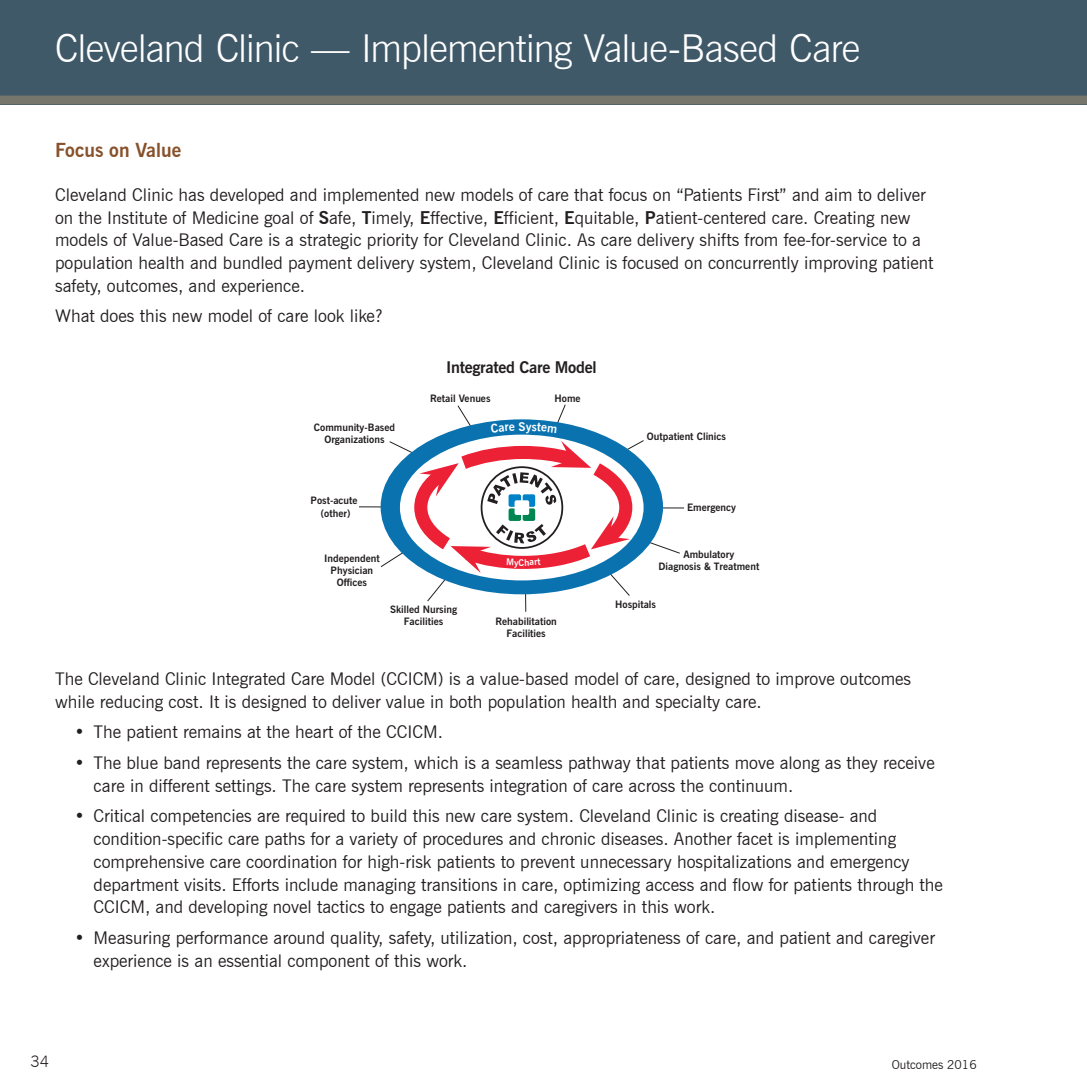
<style>
.page{position:relative;width:1087px;height:1087px;background:#fff}
.page>*{position:absolute;margin:0;border:0;box-sizing:border-box;transform-origin:0 0}
.t1{font:300 38.5px "News Gothic BT";letter-spacing:-.02em;color:#fff}
.t2{font:700 19.25px "News Gothic BT";color:#87512b}
.t3{font:17.5px/22.8px "News Gothic BT";color:#231f20}
.t4{font:700 16.28px "News Gothic BT";letter-spacing:-.015em;color:#231f20}
.t5{font:300 15.75px "News Gothic BT";color:#231f20}
.t6{font:12.25px "News Gothic BT";color:#231f20}
.t7{font:700 12.08px "News Gothic BT";color:#fff}
.t8{font:700 10.15px/12.2px "News Gothic BT";color:#231f20;text-align:center}
.s1{font-weight:700}
</style>
<div class="page">
<div style="left:0;top:0;width:1087px;height:104px;background:#405968"></div>
<svg style="left:359px;top:404px;width:325px;height:208px"></svg>
<div style="left:381px;top:419px;width:282px;height:175px;background:#0a73af;border-radius:50%"></div>
<div style="left:400px;top:435px;width:243px;height:145px;background:#fff;border-radius:50%"></div>
<div style="left:0;top:96px;width:1087px;height:8px;background:#77766c"></div>
<svg style="left:408px;top:439px;width:231px;height:136px"></svg>
<h1 class="t1" style="left:55px;top:25px;width:806px">Cleveland Clinic — Implementing Value-Based Care</h1>
<h1 class="t1" style="left:55px;top:25px;width:178px">Innovations</h1>
<p class="t2" style="left:55px;top:139px;width:128px">Focus on Value</p>
<p class="t3" style="left:55px;top:183px;width:880px">Cleveland Clinic has developed and implemented new models of care that focus on “Patients First” and aim to deliver on the Institute of Medicine goal of <span class="s1">S</span>afe, <span class="s1">T</span>imely, <span class="s1">E</span>ffective, <span class="s1">E</span>fficient, <span class="s1">E</span>quitable, <span class="s1">P</span>atient-centered care. Creating new models of Value-Based Care is a strategic priority for Cleveland Clinic. As care delivery shifts from fee-for-service to a population health and bundled payment delivery system, Cleveland Clinic is focused on concurrently improving patient safety, outcomes, and experience.</p>
<p class="t3" style="left:55px;top:305px;width:329px">What does this new model of care look like?</p>
<p class="t4" style="left:446px;top:357px;width:152px">Integrated Care Model</p>
<p class="t8" style="left:314px;top:421px;width:83px">Community-Based<br>Organizations</p>
<p class="t8" style="left:310px;top:494px;width:49px">Post-acute (other)</p>
<p class="t8" style="left:324px;top:552px;width:57px">Independent<br>Physician<br>Offices</p>
<p class="t8" style="left:430px;top:392px;width:62px">Retail Venues</p>
<p class="t8" style="left:554px;top:392px;width:28px">Home</p>
<p class="t7" style="left:519px;top:419px;width:9px">S</p>
<p class="t8" style="left:390px;top:603px;width:69px">Skilled Nursing<br>Facilities</p>
<p class="t8" style="left:495px;top:615px;width:63px">Rehabilitation<br>Facilities</p>
<p class="t8" style="left:647px;top:430px;width:81px">Outpatient Clinics</p>
<p class="t8" style="left:687px;top:501px;width:50px">Emergency</p>
<p class="t8" style="left:658px;top:548px;width:102px">Ambulatory<br>Diagnosis &amp; Treatment</p>
<p class="t8" style="left:615px;top:598px;width:42px">Hospitals</p>
<p class="t3" style="left:55px;top:667px;width:857px">The Cleveland Clinic Integrated Care Model (CCICM) is a value-based model of care, designed to improve outcomes while reducing cost. It is designed to deliver value in both population health and specialty care.</p>
<p class="t3" style="left:74px;top:720px;width:370px">• The patient remains at the heart of the CCICM.</p>
<p class="t3" style="left:94px;top:751px;width:842px;text-indent:-19px">• The blue band represents the care system, which is a seamless pathway that patients move along as they receive care in different settings. The care system represents integration of care across the continuum.</p>
<p class="t3" style="left:94px;top:804px;width:851px;text-indent:-19px">• Critical competencies are required to build this new care system. Cleveland Clinic is creating disease- and condition-specific care paths for a variety of procedures and chronic diseases. Another facet is implementing comprehensive care coordination for high-risk patients to prevent unnecessary hospitalizations and emergency department visits. Efforts include managing transitions in care, optimizing access and flow for patients through the CCICM, and developing novel tactics to engage patients and caregivers in this work.</p>
<p class="t3" style="left:94px;top:926px;width:843px;text-indent:-19px">• Measuring performance around quality, safety, utilization, cost, appropriateness of care, and patient and caregiver experience is an essential component of this work.</p>
<p class="t5" style="left:30px;top:1051px;width:20px">34</p>
<p class="t6" style="left:892px;top:1057px;width:86px">Outcomes 2016</p>
</div>
